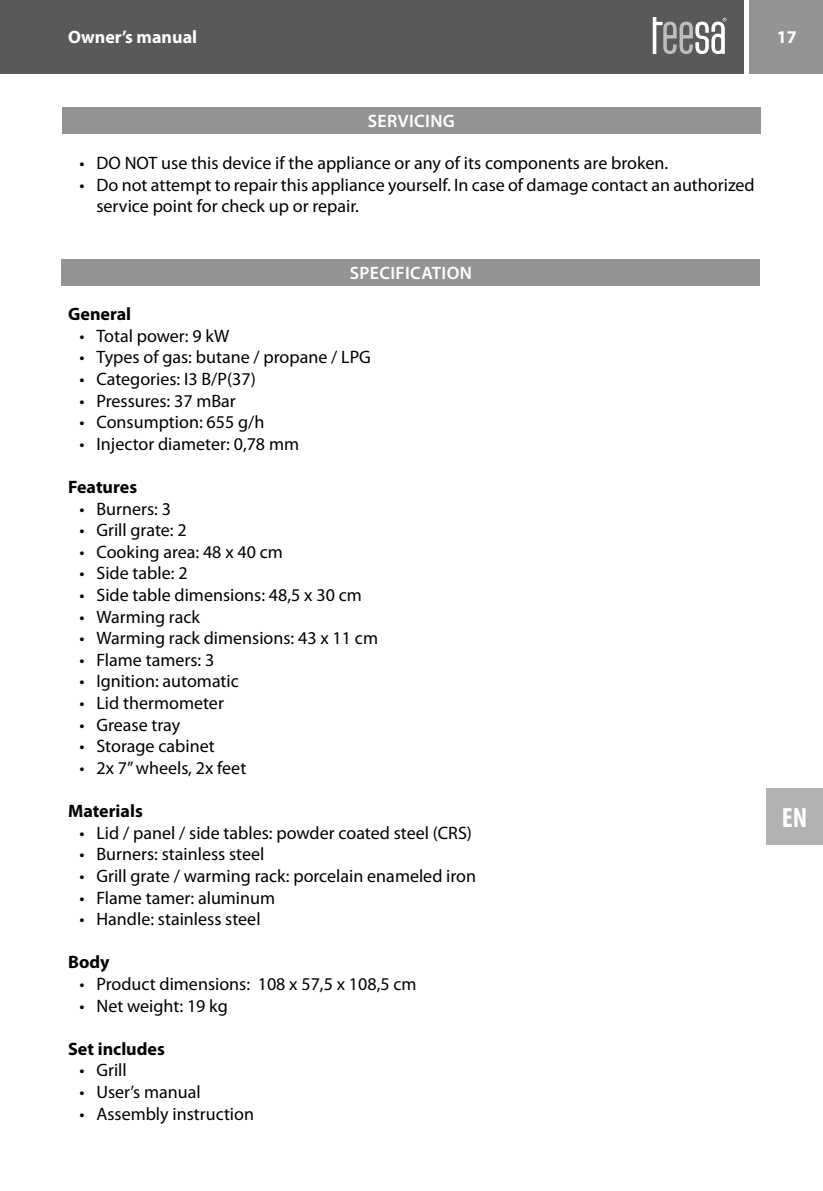
<style>
.page{position:relative;width:823px;height:1191px;background:#fff}
.page>*{position:absolute;margin:0;border:0;box-sizing:border-box;transform-origin:0 0}
.t1{font:700 condensed 28px "Myriad Pro";color:#fff}
.t2{font:18px/21.6px "Myriad Pro";color:#000}
.t3{font:700 18px "Myriad Pro";color:#000}
.t4{font:600 18px "Myriad Pro";letter-spacing:.02em;color:#fff}
.t5{font:700 18px "Myriad Pro";color:#fff}
</style>
<div class="page">
<div style="left:748px;top:0;width:74px;height:74px;background:#929496"></div>
<div style="left:0;top:0;width:743px;height:74px;background:#59595b"></div>
<svg style="left:652px;top:17px;width:74px;height:37px"></svg>
<div style="left:765px;top:788px;width:57px;height:57px;background:#b0b2b4"></div>
<div style="left:62px;top:108px;width:698px;height:26px;background:#929496"></div>
<div style="left:62px;top:260px;width:697px;height:26px;background:#929496"></div>
<p class="t5" style="left:68px;top:25px;width:130px">Owner’s manual</p>
<p class="t5" style="left:776px;top:25px;width:21px">17</p>
<p class="t4" style="left:368px;top:110px;width:88px">SERVICING</p>
<p class="t2" style="left:79px;top:152px;width:590px">• DO NOT use this device if the appliance or any of its components are broken.</p>
<p class="t2" style="left:96px;top:173px;width:659px;text-indent:-17px">• Do not attempt to repair this appliance yourself. In case of damage contact an authorized service point for check up or repair.</p>
<p class="t4" style="left:349px;top:262px;width:123px">SPECIFICATION</p>
<p class="t3" style="left:68px;top:302px;width:65px">General</p>
<p class="t2" style="left:79px;top:325px;width:151px">• Total power: 9 kW</p>
<p class="t2" style="left:79px;top:346px;width:293px">• Types of gas: butane / propane / LPG</p>
<p class="t2" style="left:79px;top:368px;width:178px">• Categories: I3 B/P(37)</p>
<p class="t2" style="left:79px;top:389px;width:158px">• Pressures: 37 mBar</p>
<p class="t2" style="left:79px;top:411px;width:186px">• Consumption: 655 g/h</p>
<p class="t2" style="left:79px;top:433px;width:221px">• Injector diameter: 0,78 mm</p>
<p class="t3" style="left:68px;top:475px;width:70px">Features</p>
<p class="t2" style="left:79px;top:497px;width:93px">• Burners: 3</p>
<p class="t2" style="left:79px;top:519px;width:109px">• Grill grate: 2</p>
<p class="t2" style="left:79px;top:541px;width:205px">• Cooking area: 48 x 40 cm</p>
<p class="t2" style="left:79px;top:562px;width:109px">• Side table: 2</p>
<p class="t2" style="left:79px;top:584px;width:284px">• Side table dimensions: 48,5 x 30 cm</p>
<p class="t2" style="left:79px;top:605px;width:122px">• Warming rack</p>
<p class="t2" style="left:79px;top:627px;width:300px">• Warming rack dimensions: 43 x 11 cm</p>
<p class="t2" style="left:79px;top:649px;width:136px">• Flame tamers: 3</p>
<p class="t2" style="left:79px;top:670px;width:161px">• Ignition: automatic</p>
<p class="t2" style="left:79px;top:692px;width:146px">• Lid thermometer</p>
<p class="t2" style="left:79px;top:713px;width:102px">• Grease tray</p>
<p class="t2" style="left:79px;top:735px;width:137px">• Storage cabinet</p>
<p class="t2" style="left:79px;top:757px;width:168px">• 2x 7” wheels, 2x feet</p>
<p class="t3" style="left:68px;top:799px;width:76px">Materials</p>
<p class="t2" style="left:79px;top:821px;width:394px">• Lid / panel / side tables: powder coated steel (CRS)</p>
<p class="t2" style="left:79px;top:843px;width:186px">• Burners: stainless steel</p>
<p class="t2" style="left:79px;top:865px;width:398px">• Grill grate / warming rack: porcelain enameled iron</p>
<p class="t2" style="left:79px;top:886px;width:197px">• Flame tamer: aluminum</p>
<p class="t2" style="left:79px;top:908px;width:182px">• Handle: stainless steel</p>
<p class="t3" style="left:68px;top:950px;width:43px">Body</p>
<p class="t2" style="left:79px;top:973px;width:338px">• Product dimensions: 108 x 57,5 x 108,5 cm</p>
<p class="t2" style="left:79px;top:994px;width:150px">• Net weight: 19 kg</p>
<p class="t3" style="left:68px;top:1037px;width:98px">Set includes</p>
<p class="t2" style="left:79px;top:1059px;width:49px">• Grill</p>
<p class="t2" style="left:79px;top:1081px;width:123px">• User’s manual</p>
<p class="t2" style="left:79px;top:1102px;width:176px">• Assembly instruction</p>
<h1 class="t1" style="left:781px;top:800px;width:27px">EN</h1>
</div>
